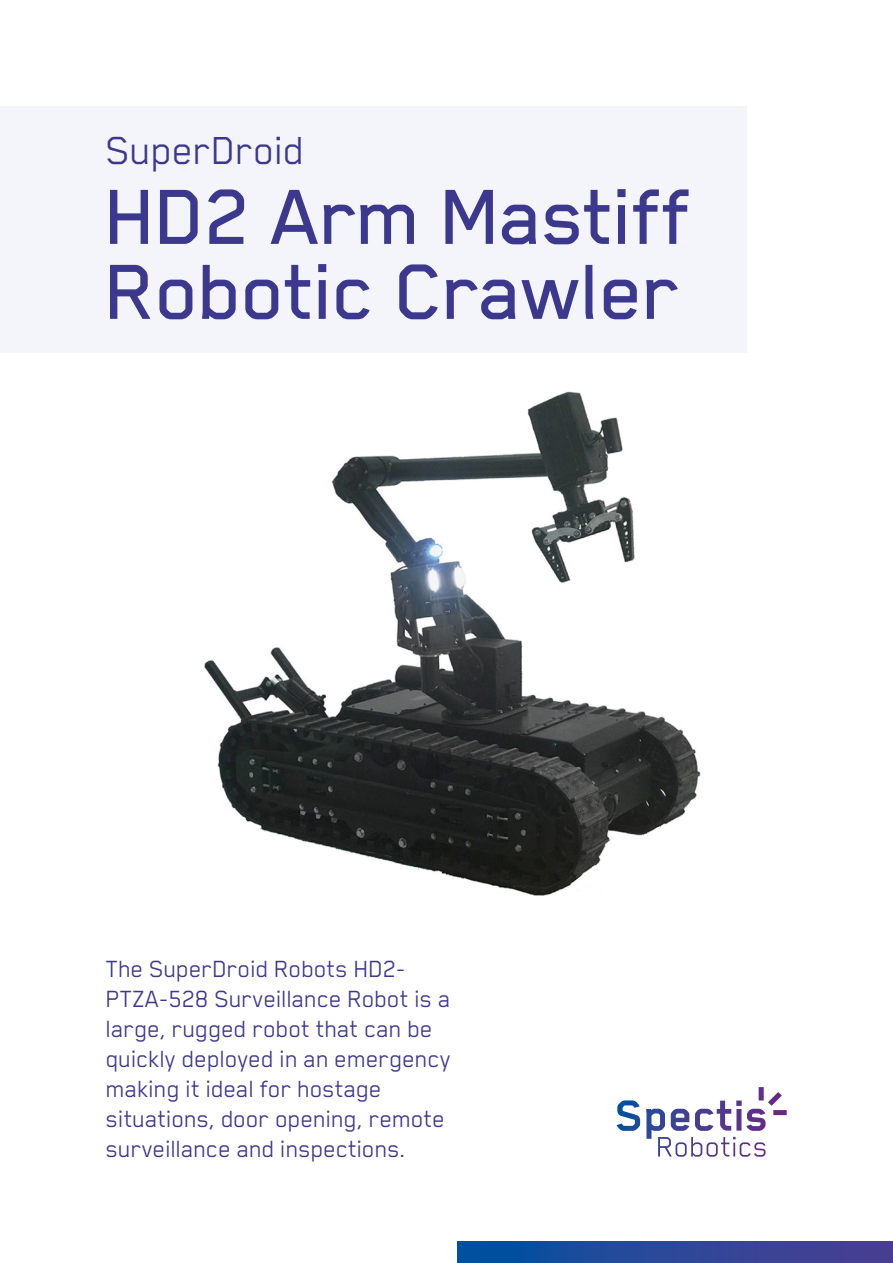
<style>
.page{position:relative;width:893px;height:1263px;background:#fff}
.page>*{position:absolute;margin:0;border:0;box-sizing:border-box;transform-origin:0 0}
.t1{font:500 90px/75px "Blender Pro";letter-spacing:-.01em;color:#3c388e}
.t2{font:45px "Blender Pro";letter-spacing:-.01em;color:#3c388e}
.t3{font:27px/30px "Blender Pro";letter-spacing:-.01em;color:#3c388e}
</style>
<div class="page">
<svg style="left:617px;top:1100px;width:23px;height:31px"></svg>
<svg style="left:646px;top:1087px;width:141px;height:70px"></svg>
<div style="left:457px;top:1242px;width:436px;height:21px;background:linear-gradient(to right,#0151a0,#4f3e91)"></div>
<img style="left:204px;top:391px;width:497px;height:505px">
<div style="left:0;top:106px;width:746px;height:247px;background:#f4f5fb"></div>
<h2 class="t2" style="left:106px;top:126px;width:200px">SuperDroid</h2>
<h1 class="t1" style="left:106px;top:177px;width:589px">HD2 Arm Mastiff<br>Robotic Crawler</h1>
<p class="t3" style="left:106px;top:952px;width:347px">The SuperDroid Robots HD2-<br>PTZA-528 Surveillance Robot is a large, rugged robot that can be quickly deployed in an emergency making it ideal for hostage situations, door opening, remote surveillance and inspections.</p>
</div>
